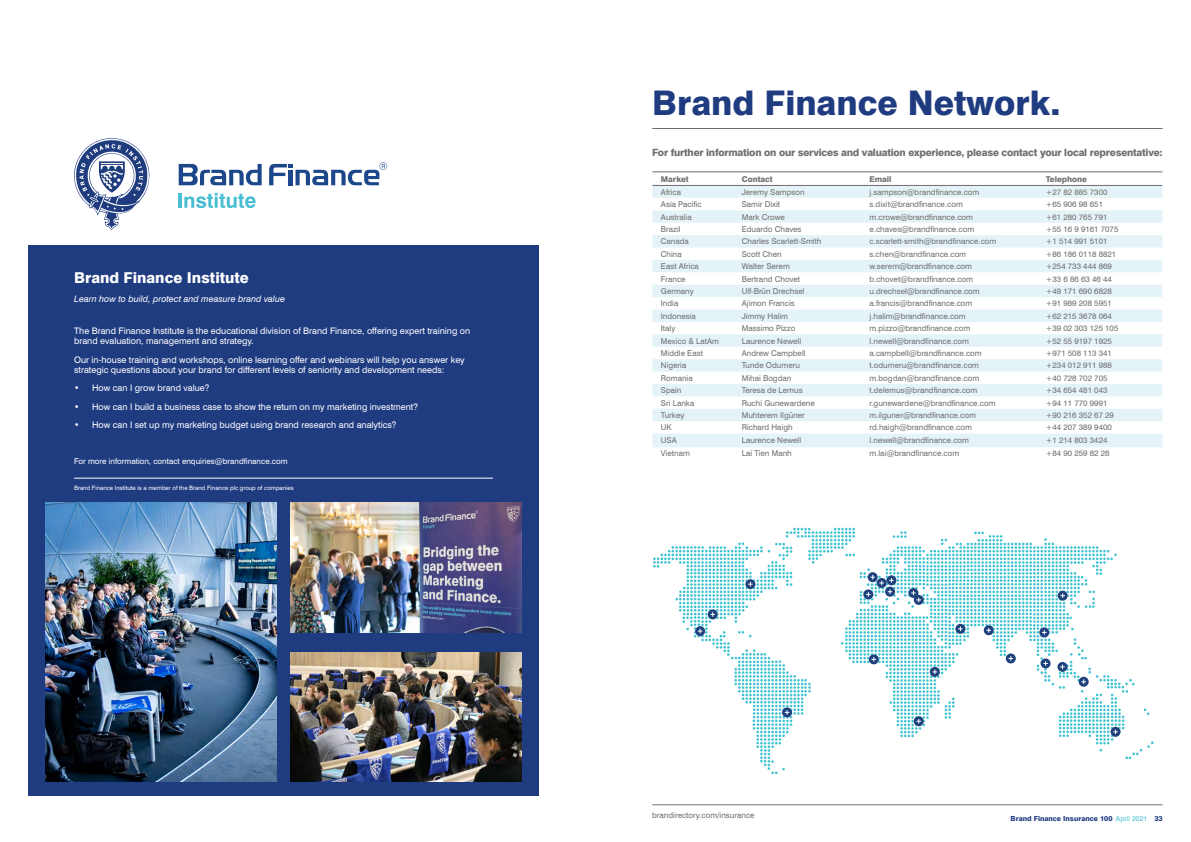
<style>
.page{position:relative;width:1191px;height:842px;background:#fff}
.page>*{position:absolute;margin:0;border:0;box-sizing:border-box;transform-origin:0 0}
.t1{font:800 34px "Swiss 721 BT";color:#203c81}
.t2{font:800 15px "Swiss 721 BT";color:#fff}
.t3{font:800 10px "Swiss 721 BT";letter-spacing:-.02em;color:#706f6f}
.t4{font:9px/10px "Swiss 721 BT";color:#fff}
.t5{font:italic 9px "Swiss 721 BT";color:#fff}
.t6{font:8px "Swiss 721 BT";color:#706f6f}
.t7{font:8px "Swiss 721 BT";color:#fff}
.t8{font:800 8px "Swiss 721 BT";color:#706f6f}
.t9{font:800 7px "Swiss 721 BT";color:#203c81}
.t10{font:6px "Swiss 721 BT";color:#fff}
.s1{font-weight:400;color:#4abed3}
</style>
<div class="page">
<hr style="left:652px;top:804px;width:510px;height:1px;background:#706f6f">
<hr style="left:652px;top:128px;width:510px;height:1px;background:#706f6f">
<div style="left:28px;top:245px;width:511px;height:550px;background:#203c81"></div>
<hr style="left:74px;top:478px;width:419px;height:1px;background:#fff">
<svg style="left:179px;top:164px;width:83px;height:21px"></svg>
<svg style="left:269px;top:162px;width:118px;height:23px"></svg>
<hr style="left:178px;top:193px;width:3px;height:15px;background:#4abed3">
<svg style="left:184px;top:193px;width:72px;height:15px"></svg>
<svg style="left:74px;top:138px;width:76px;height:92px"></svg>
<img style="left:45px;top:503px;width:231px;height:279px">
<img style="left:291px;top:652px;width:231px;height:130px">
<img style="left:291px;top:503px;width:231px;height:129px">
<svg style="left:653px;top:528px;width:500px;height:246px"></svg>
<svg style="left:652px;top:186px;width:510px;height:261px;fill:#e9f5f9"></svg>
<hr style="left:733px;top:171px;width:128px;height:1px;background:#706f6f">
<hr style="left:861px;top:171px;width:176px;height:1px;background:#706f6f">
<hr style="left:1037px;top:171px;width:125px;height:1px;background:#706f6f">
<hr style="left:733px;top:185px;width:128px;height:1px;background:#706f6f">
<hr style="left:861px;top:185px;width:176px;height:1px;background:#706f6f">
<hr style="left:1037px;top:185px;width:125px;height:1px;background:#706f6f">
<hr style="left:652px;top:171px;width:81px;height:1px;background:#706f6f">
<hr style="left:652px;top:185px;width:81px;height:1px;background:#706f6f">
<h2 class="t2" style="left:74px;top:269px;width:176px">Brand Finance Institute</h2>
<p class="t5" style="left:74px;top:293px;width:212px">Learn how to build, protect and measure brand value</p>
<p class="t4" style="left:74px;top:326px;width:398px">The Brand Finance Institute is the educational division of Brand Finance, offering expert training on brand evaluation, management and strategy.</p>
<p class="t4" style="left:74px;top:354px;width:392px">Our in-house training and workshops, online learning offer and webinars will help you answer key strategic questions about your brand for different levels of seniority and development needs:</p>
<p class="t4" style="left:74px;top:383px;width:137px">• How can I grow brand value?</p>
<p class="t4" style="left:74px;top:401px;width:346px">• How can I build a business case to show the return on my marketing investment?</p>
<p class="t4" style="left:74px;top:420px;width:324px">• How can I set up my marketing budget using brand research and analytics?</p>
<p class="t7" style="left:74px;top:456px;width:215px">For more information, contact enquiries@brandfinance.com</p>
<p class="t10" style="left:74px;top:484px;width:221px">Brand Finance Institute is a member of the Brand Finance plc group of companies</p>
<h1 class="t1" style="left:652px;top:82px;width:410px">Brand Finance Network.</h1>
<p class="t3" style="left:652px;top:147px;width:512px">For further information on our services and valuation experience, please contact your local representative:</p>
<p class="t8" style="left:661px;top:174px;width:29px">Market</p>
<p class="t8" style="left:741px;top:174px;width:33px">Contact</p>
<p class="t8" style="left:869px;top:174px;width:24px">Email</p>
<p class="t8" style="left:1045px;top:174px;width:42px">Telephone</p>
<p class="t6" style="left:661px;top:187px;width:22px">Africa</p>
<p class="t6" style="left:741px;top:187px;width:64px">Jeremy Sampson</p>
<p class="t6" style="left:869px;top:187px;width:111px">j.sampson@brandfinance.com</p>
<p class="t6" style="left:1045px;top:187px;width:63px">+27 82 885 7300</p>
<p class="t6" style="left:661px;top:199px;width:42px">Asia Pacific</p>
<p class="t6" style="left:741px;top:199px;width:40px">Samir Dixit</p>
<p class="t6" style="left:869px;top:199px;width:95px">s.dixit@brandfinance.com</p>
<p class="t6" style="left:1045px;top:199px;width:59px">+65 906 98 651</p>
<p class="t6" style="left:661px;top:212px;width:32px">Australia</p>
<p class="t6" style="left:741px;top:212px;width:45px">Mark Crowe</p>
<p class="t6" style="left:869px;top:212px;width:105px">m.crowe@brandfinance.com</p>
<p class="t6" style="left:1045px;top:212px;width:63px">+61 280 765 791</p>
<p class="t6" style="left:661px;top:224px;width:21px">Brazil</p>
<p class="t6" style="left:741px;top:224px;width:61px">Eduardo Chaves</p>
<p class="t6" style="left:869px;top:224px;width:106px">e.chaves@brandfinance.com</p>
<p class="t6" style="left:1045px;top:224px;width:74px">+55 16 9 9161 7075</p>
<p class="t6" style="left:661px;top:237px;width:30px">Canada</p>
<p class="t6" style="left:741px;top:237px;width:81px">Charles Scarlett-Smith</p>
<p class="t6" style="left:869px;top:237px;width:128px">c.scarlett-smith@brandfinance.com</p>
<p class="t6" style="left:1045px;top:237px;width:63px">+1 514 991 5101</p>
<p class="t6" style="left:661px;top:249px;width:22px">China</p>
<p class="t6" style="left:741px;top:249px;width:41px">Scott Chen</p>
<p class="t6" style="left:869px;top:249px;width:98px">s.chen@brandfinance.com</p>
<p class="t6" style="left:1045px;top:249px;width:72px">+86 186 0118 8821</p>
<p class="t6" style="left:661px;top:261px;width:40px">East Africa</p>
<p class="t6" style="left:741px;top:261px;width:50px">Walter Serem</p>
<p class="t6" style="left:869px;top:261px;width:104px">w.serem@brandfinance.com</p>
<p class="t6" style="left:1045px;top:261px;width:67px">+254 733 444 869</p>
<p class="t6" style="left:661px;top:274px;width:26px">France</p>
<p class="t6" style="left:741px;top:274px;width:60px">Bertrand Chovet</p>
<p class="t6" style="left:869px;top:274px;width:105px">b.chovet@brandfinance.com</p>
<p class="t6" style="left:1045px;top:274px;width:67px">+33 6 86 63 46 44</p>
<p class="t6" style="left:661px;top:286px;width:34px">Germany</p>
<p class="t6" style="left:741px;top:286px;width:64px">Ulf-Brün Drechsel</p>
<p class="t6" style="left:869px;top:286px;width:112px">u.drechsel@brandfinance.com</p>
<p class="t6" style="left:1045px;top:286px;width:67px">+49 171 690 6828</p>
<p class="t6" style="left:661px;top:299px;width:19px">India</p>
<p class="t6" style="left:741px;top:299px;width:54px">Ajimon Francis</p>
<p class="t6" style="left:869px;top:299px;width:104px">a.francis@brandfinance.com</p>
<p class="t6" style="left:1045px;top:299px;width:67px">+91 989 208 5951</p>
<p class="t6" style="left:661px;top:311px;width:37px">Indonesia</p>
<p class="t6" style="left:741px;top:311px;width:48px">Jimmy Halim</p>
<p class="t6" style="left:869px;top:311px;width:98px">j.halim@brandfinance.com</p>
<p class="t6" style="left:1045px;top:311px;width:67px">+62 215 3678 064</p>
<p class="t6" style="left:661px;top:323px;width:16px">Italy</p>
<p class="t6" style="left:741px;top:323px;width:55px">Massimo Pizzo</p>
<p class="t6" style="left:869px;top:323px;width:102px">m.pizzo@brandfinance.com</p>
<p class="t6" style="left:1045px;top:323px;width:74px">+39 02 303 125 105</p>
<p class="t6" style="left:661px;top:336px;width:60px">Mexico &amp; LatAm</p>
<p class="t6" style="left:741px;top:336px;width:61px">Laurence Newell</p>
<p class="t6" style="left:869px;top:336px;width:101px">l.newell@brandfinance.com</p>
<p class="t6" style="left:1045px;top:336px;width:67px">+52 55 9197 1925</p>
<p class="t6" style="left:661px;top:348px;width:43px">Middle East</p>
<p class="t6" style="left:741px;top:348px;width:65px">Andrew Campbell</p>
<p class="t6" style="left:869px;top:348px;width:114px">a.campbell@brandfinance.com</p>
<p class="t6" style="left:1045px;top:348px;width:67px">+971 508 113 341</p>
<p class="t6" style="left:661px;top:361px;width:27px">Nigeria</p>
<p class="t6" style="left:741px;top:361px;width:60px">Tunde Odumeru</p>
<p class="t6" style="left:869px;top:361px;width:111px">t.odumeru@brandfinance.com</p>
<p class="t6" style="left:1045px;top:361px;width:67px">+234 012 911 988</p>
<p class="t6" style="left:661px;top:373px;width:33px">Romania</p>
<p class="t6" style="left:741px;top:373px;width:51px">Mihai Bogdan</p>
<p class="t6" style="left:869px;top:373px;width:111px">m.bogdan@brandfinance.com</p>
<p class="t6" style="left:1045px;top:373px;width:63px">+40 728 702 705</p>
<p class="t6" style="left:661px;top:385px;width:22px">Spain</p>
<p class="t6" style="left:741px;top:385px;width:62px">Teresa de Lemus</p>
<p class="t6" style="left:869px;top:385px;width:109px">t.delemus@brandfinance.com</p>
<p class="t6" style="left:1045px;top:385px;width:63px">+34 654 481 043</p>
<p class="t6" style="left:661px;top:398px;width:35px">Sri Lanka</p>
<p class="t6" style="left:741px;top:398px;width:75px">Ruchi Gunewardene</p>
<p class="t6" style="left:869px;top:398px;width:128px">r.gunewardene@brandfinance.com</p>
<p class="t6" style="left:1045px;top:398px;width:63px">+94 11 770 9991</p>
<p class="t6" style="left:661px;top:410px;width:25px">Turkey</p>
<p class="t6" style="left:741px;top:410px;width:65px">Muhterem Ilgüner</p>
<p class="t6" style="left:869px;top:410px;width:108px">m.ilguner@brandfinance.com</p>
<p class="t6" style="left:1045px;top:410px;width:70px">+90 216 352 67 29</p>
<p class="t6" style="left:661px;top:423px;width:12px">UK</p>
<p class="t6" style="left:741px;top:423px;width:52px">Richard Haigh</p>
<p class="t6" style="left:869px;top:423px;width:104px">rd.haigh@brandfinance.com</p>
<p class="t6" style="left:1045px;top:423px;width:67px">+44 207 389 9400</p>
<p class="t6" style="left:661px;top:436px;width:17px">USA</p>
<p class="t6" style="left:741px;top:436px;width:61px">Laurence Newell</p>
<p class="t6" style="left:869px;top:436px;width:101px">l.newell@brandfinance.com</p>
<p class="t6" style="left:1045px;top:436px;width:63px">+1 214 803 3424</p>
<p class="t6" style="left:661px;top:448px;width:31px">Vietnam</p>
<p class="t6" style="left:741px;top:448px;width:52px">Lai Tien Manh</p>
<p class="t6" style="left:869px;top:448px;width:91px">m.lai@brandfinance.com</p>
<p class="t6" style="left:1045px;top:448px;width:65px">+84 90 259 82 28</p>
<p class="t6" style="left:652px;top:810px;width:104px">brandirectory.com/insurance</p>
<p class="t9" style="left:1010px;top:814px;width:153px">Brand Finance Insurance 100 <span class="s1">April 2021</span> 33</p>
</div>
